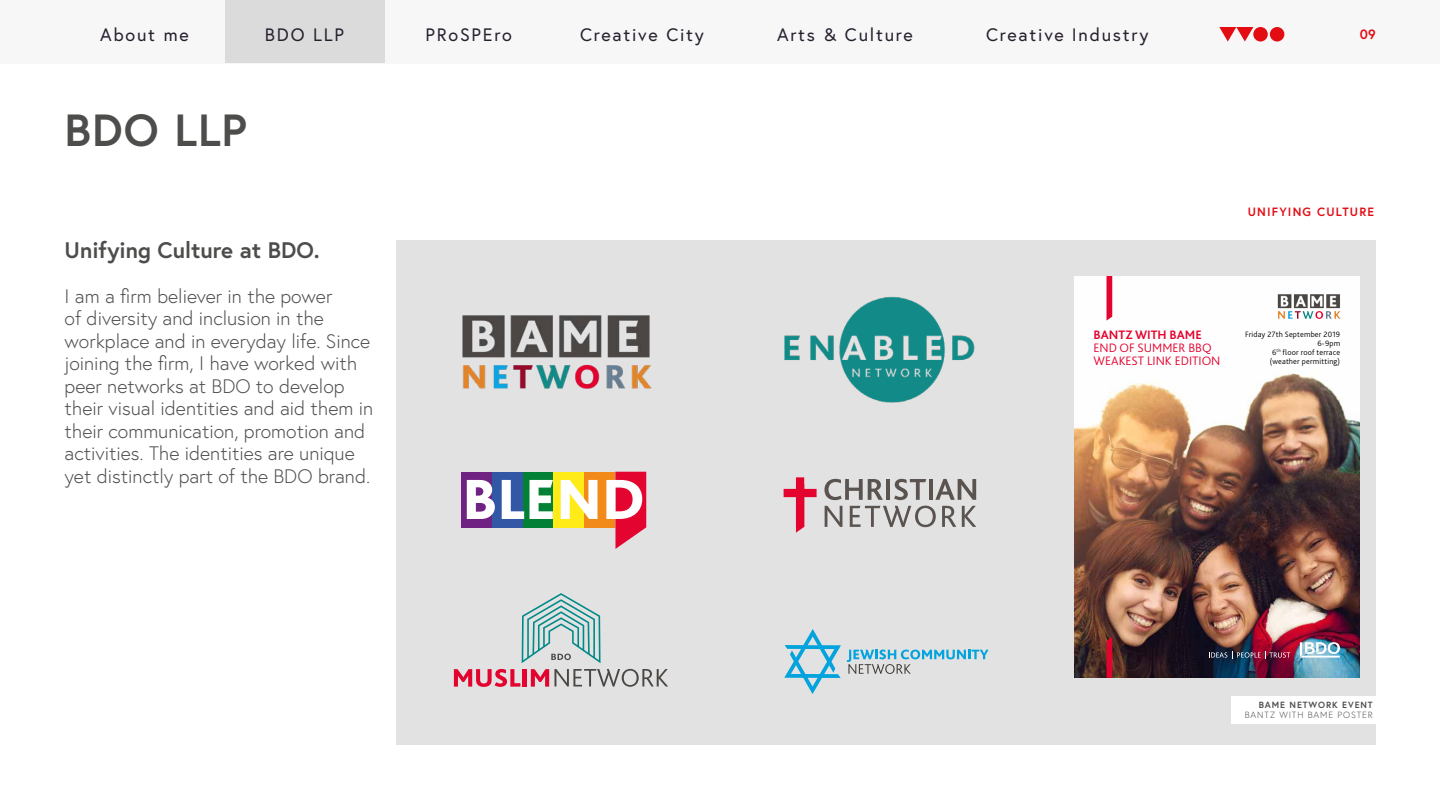
<style>
.page{position:relative;width:1440px;height:810px;background:#fff}
.page>*{position:absolute;margin:0;border:0;box-sizing:border-box;transform-origin:0 0}
.t1{font:700 45px "Europa";letter-spacing:.025em;color:#4d4d4c}
.t2{font:700 22.5px "Europa";color:#4d4d4c}
.t3{font:300 19.5px/22.5px "Europa";color:#4d4d4c}
.t4{font:18px "Europa";letter-spacing:.1em;color:#271f2e}
.t5{font:700 13.5px "Europa";color:#e30c13}
.t6{font:300 12.83px/12.8px "Bliss Pro";color:#e4032e}
.t7{font:700 12.83px "Bliss Pro";color:#e4032e}
.t8{font:700 12px "Europa";letter-spacing:.1em;color:#e30c13}
.t9{font:300 9px "Europa";letter-spacing:.1em;color:#4d4d4c}
.t10{font:700 9px "Europa";letter-spacing:.1em;color:#4d4d4c}
.t11{font:300 8.1px/9.1px "Bliss Pro";letter-spacing:.02em;color:#000;text-align:right}
</style>
<div class="page">
<div style="left:0;top:0;width:1440px;height:64px;background:#f7f7f7"></div>
<svg style="left:1219px;top:27px;width:34px;height:15px"></svg>
<div style="left:1253px;top:27px;width:15px;height:15px;background:#e30c13;border-radius:50%"></div>
<div style="left:1270px;top:27px;width:14px;height:15px;background:#e30c13;border-radius:50%"></div>
<div style="left:396px;top:240px;width:980px;height:505px;background:#e2e2e2"></div>
<div style="left:225px;top:0;width:160px;height:63px;background:#dbdbdb"></div>
<div style="left:1232px;top:696px;width:144px;height:28px;background:#fff"></div>
<img style="left:462px;top:315px;width:190px;height:74px">
<img style="left:784px;top:296px;width:191px;height:107px">
<div style="left:461px;top:472px;width:31px;height:55px;background:#702283"></div>
<div style="left:492px;top:472px;width:31px;height:55px;background:#3257a4"></div>
<div style="left:523px;top:472px;width:31px;height:55px;background:#028036"></div>
<div style="left:554px;top:472px;width:30px;height:55px;background:#feeb17"></div>
<div style="left:584px;top:472px;width:31px;height:55px;background:#f28a19"></div>
<svg style="left:467px;top:480px;width:28px;height:39px"></svg>
<svg style="left:502px;top:480px;width:22px;height:39px"></svg>
<svg style="left:530px;top:480px;width:23px;height:39px"></svg>
<svg style="left:561px;top:480px;width:36px;height:39px"></svg>
<svg style="left:606px;top:472px;width:40px;height:77px"></svg>
<svg style="left:522px;top:593px;width:79px;height:70px"></svg>
<svg style="left:454px;top:669px;width:66px;height:18px"></svg>
<hr style="left:523px;top:669px;width:4px;height:18px;background:#e3032e">
<svg style="left:531px;top:669px;width:137px;height:18px"></svg>
<svg style="left:824px;top:479px;width:59px;height:21px"></svg>
<hr style="left:886px;top:479px;width:4px;height:21px;background:#5a534f">
<svg style="left:894px;top:479px;width:32px;height:21px"></svg>
<hr style="left:929px;top:479px;width:4px;height:21px;background:#5a534f">
<svg style="left:935px;top:479px;width:41px;height:21px"></svg>
<svg style="left:825px;top:506px;width:17px;height:21px"></svg>
<svg style="left:850px;top:506px;width:86px;height:21px"></svg>
<svg style="left:942px;top:506px;width:14px;height:21px"></svg>
<svg style="left:962px;top:506px;width:14px;height:21px"></svg>
<svg style="left:784px;top:477px;width:33px;height:56px"></svg>
<svg style="left:784px;top:629px;width:57px;height:65px"></svg>
<svg style="left:847px;top:650px;width:142px;height:24px"></svg>
<img style="left:1075px;top:276px;width:284px;height:402px">
<svg style="left:1107px;top:276px;width:5px;height:45px"></svg>
<svg style="left:1107px;top:637px;width:5px;height:41px"></svg>
<img style="left:1277px;top:291px;width:65px;height:32px">
<svg style="left:1300px;top:642px;width:40px;height:16px"></svg>
<svg style="left:1209px;top:651px;width:81px;height:8px"></svg>
<p class="t4" style="left:100px;top:23px;width:90px">About me</p>
<p class="t4" style="left:425px;top:23px;width:88px">PRoSPEro</p>
<p class="t4" style="left:580px;top:23px;width:125px">Creative City</p>
<p class="t4" style="left:777px;top:23px;width:137px">Arts &amp; Culture</p>
<p class="t4" style="left:986px;top:23px;width:164px">Creative Industry</p>
<p class="t5" style="left:1360px;top:25px;width:17px">09</p>
<p class="t4" style="left:265px;top:23px;width:80px">BDO LLP</p>
<h1 class="t1" style="left:65px;top:100px;width:184px">BDO LLP</h1>
<p class="t2" style="left:65px;top:234px;width:257px">Unifying Culture at BDO.</p>
<p class="t3" style="left:65px;top:284px;width:310px">I am a firm believer in the power<br>of diversity and inclusion in the workplace and in everyday life. Since joining the firm, I have worked with peer networks at BDO to develop their visual identities and aid them in their communication, promotion and activities. The identities are unique yet distinctly part of the BDO brand.</p>
<p class="t8" style="left:1248px;top:204px;width:128px">UNIFYING CULTURE</p>
<p class="t7" style="left:1094px;top:327px;width:110px">BANTZ WITH BAME</p>
<p class="t6" style="left:1094px;top:341px;width:128px">END OF SUMMER BBQ<br>WEAKEST LINK EDITION</p>
<p class="t11" style="left:1245px;top:329px;width:97px">Friday 27th September 2019<br>6-9pm<br>6<sup>th</sup> floor roof terrace (weather permitting)</p>
<p class="t10" style="left:1259px;top:699px;width:116px">BAME NETWORK EVENT</p>
<p class="t9" style="left:1245px;top:710px;width:129px">BANTZ WITH BAME POSTER</p>
</div>
